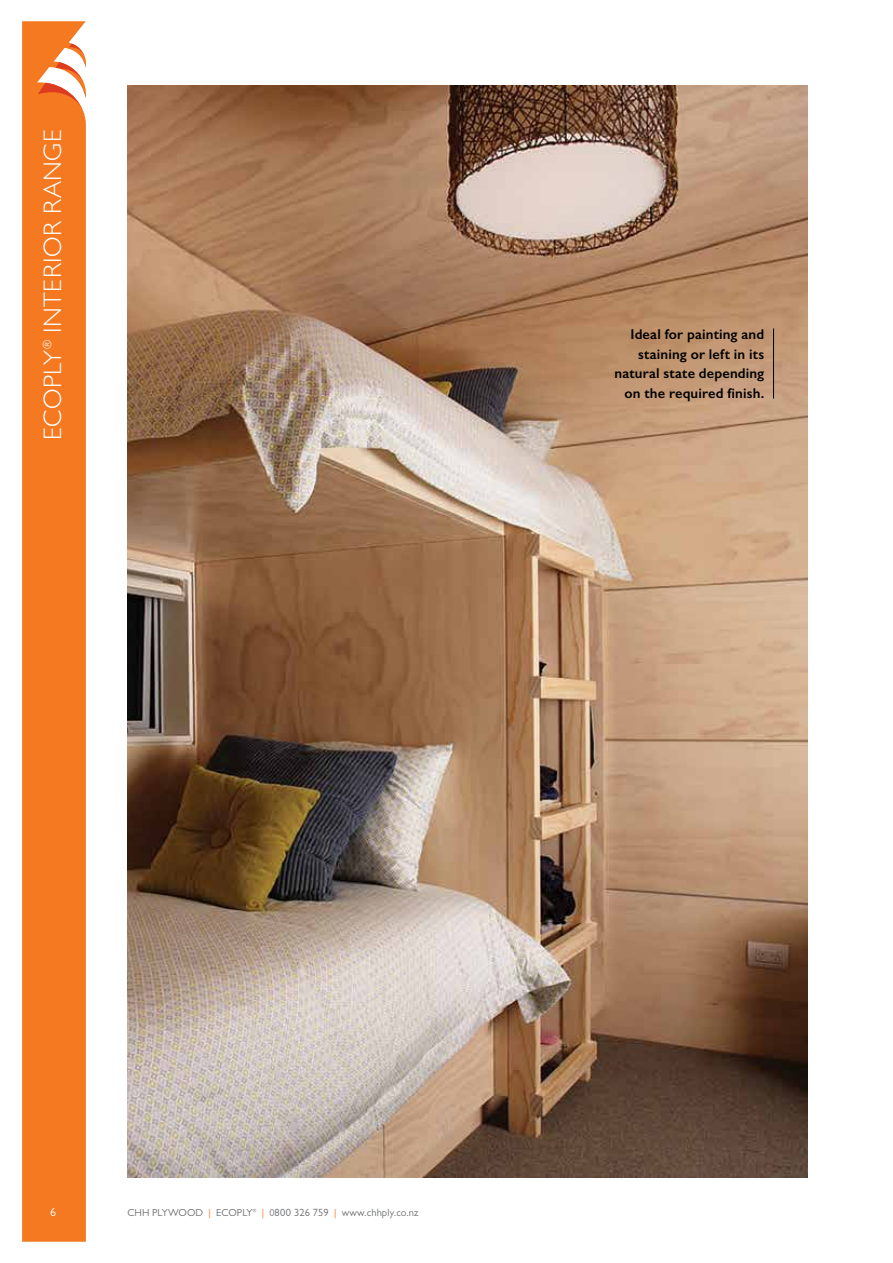
<style>
.page{position:relative;width:893px;height:1263px;background:#fff}
.page>*{position:absolute;margin:0;border:0;box-sizing:border-box;transform-origin:0 0}
.t1{font:300 25.5px "Gill Sans MT Pro";letter-spacing:.02em;color:#fff}
.t2{font:600 14.25px/19.5px "Gill Sans";letter-spacing:.01em;color:#000;text-align:right}
.t3{font:12px "Gill Sans MT Pro";color:#fff}
.t4{font:10.5px "Gill Sans MT Pro";letter-spacing:.01em;color:#6d6e71}
.t5{font:10.2px "Gill Sans MT Pro";letter-spacing:.01em;color:#6d6e71}
.t6{font:4.65px "Gill Sans MT Pro";color:#6d6e71}
.s1{color:#f47920}
.s2{font-size:10.2px;color:#f47920}
.s3{font-size:10.2px;color:#808285}
</style>
<div class="page">
<div style="left:22px;top:21px;width:64px;height:1221px;background:#f47920"></div>
<svg style="left:38px;top:23px;width:48px;height:95px"></svg>
<img style="left:128px;top:85px;width:680px;height:1093px">
<hr style="left:773px;top:328px;width:1px;height:71px;background:#000">
<h1 class="t1" style="left:37px;top:440px;width:312px;rotate:-90deg">ECOPLY<sup>®</sup> INTERIOR RANGE</h1>
<p class="t2" style="left:615px;top:324px;width:151px">Ideal for painting and staining or left in its natural state depending on the required finish.</p>
<p class="t3" style="left:50px;top:1205px;width:7px">6</p>
<p class="t5" style="left:127px;top:1207px;width:127px">CHH PLYWOOD <span class="s1">|</span> ECOPLY</p>
<p class="t6" style="left:253px;top:1208px;width:5px">®</p>
<p class="t4" style="left:262px;top:1206px;width:158px"><span class="s2">|</span> <span class="s3">0</span>800 326 759 <span class="s2">|</span> www.chhply.co.nz</p>
</div>
